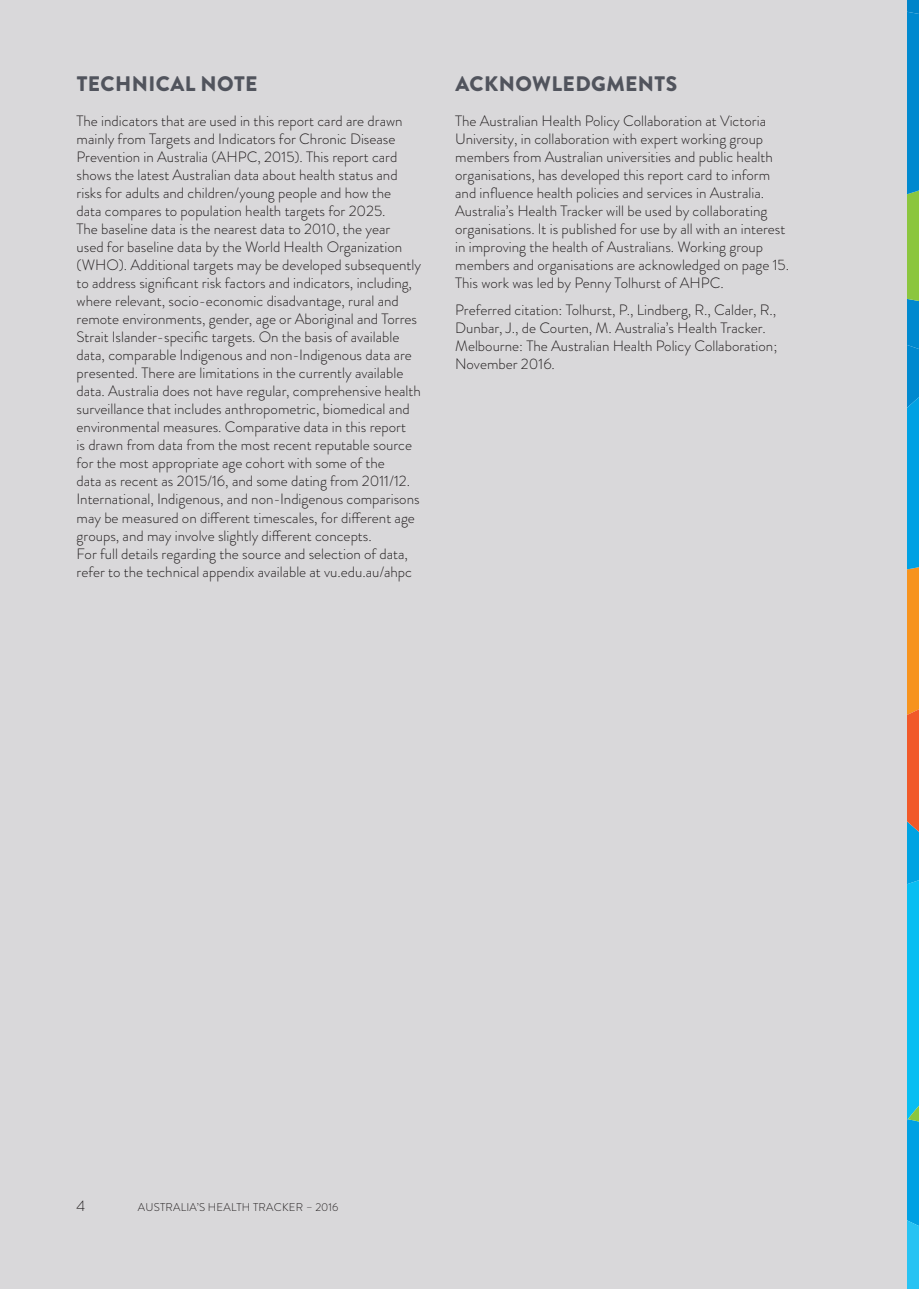
<style>
.page{position:relative;width:919px;height:1289px;background:#fff}
.page>*{position:absolute;margin:0;border:0;box-sizing:border-box;transform-origin:0 0}
.t1{font:900 21px "Brandon Grotesque";letter-spacing:.02em;color:#51545d}
.t2{font:300 15px/18px "Brandon Grotesque";color:#231f20}
.t3{font:300 11.25px "Brandon Grotesque";letter-spacing:.02em;color:#231f20}
</style>
<div class="page">
<svg style="left:906px;top:0;width:12px;height:1288px;background:#66acb8"></svg>
<div style="left:0;top:0;width:906px;height:1288px;background:#d9d8da"></div>
<h1 class="t1" style="left:77px;top:69px;width:182px">TECHNICAL NOTE</h1>
<p class="t2" style="left:77px;top:112px;width:346px">The indicators that are used in this report card are drawn mainly from Targets and Indicators for Chronic Disease Prevention in Australia (AHPC, 2015). This report card shows the latest Australian data about health status and risks for adults and children/young people and how the<br>data compares to population health targets for 2025.<br>The baseline data is the nearest data to 2010, the year used for baseline data by the World Health Organization (WHO). Additional targets may be developed subsequently to address significant risk factors and indicators, including, where relevant, socio-economic disadvantage, rural and remote environments, gender, age or Aboriginal and Torres Strait Islander-specific targets. On the basis of available data, comparable Indigenous and non-Indigenous data are presented. There are limitations in the currently available data. Australia does not have regular, comprehensive health surveillance that includes anthropometric, biomedical and environmental measures. Comparative data in this report<br>is drawn from data from the most recent reputable source for the most appropriate age cohort with some of the<br>data as recent as 2015/16, and some dating from 2011/12.<br>International, Indigenous, and non-Indigenous comparisons may be measured on different timescales, for different age groups, and may involve slightly different concepts.<br>For full details regarding the source and selection of data, refer to the technical appendix available at vu.edu.au/ahpc</p>
<h1 class="t1" style="left:455px;top:69px;width:223px">ACKNOWLEDGMENTS</h1>
<p class="t2" style="left:455px;top:112px;width:335px">The Australian Health Policy Collaboration at Victoria University, in collaboration with expert working group members from Australian universities and public health organisations, has developed this report card to inform and influence health policies and services in Australia.<br>Australia’s Health Tracker will be used by collaborating organisations. It is published for use by all with an interest in improving the health of Australians. Working group members and organisations are acknowledged on page 15.<br>This work was led by Penny Tolhurst of AHPC.</p>
<p class="t2" style="left:455px;top:301px;width:323px">Preferred citation: Tolhurst, P., Lindberg, R., Calder, R., Dunbar, J., de Courten, M. Australia’s Health Tracker.<br>Melbourne: The Australian Health Policy Collaboration; November 2016.</p>
<p class="t2" style="left:77px;top:1196px;width:10px">4</p>
<p class="t3" style="left:138px;top:1198px;width:202px">AUSTRALIA’S HEALTH TRACKER – 2016</p>
</div>
